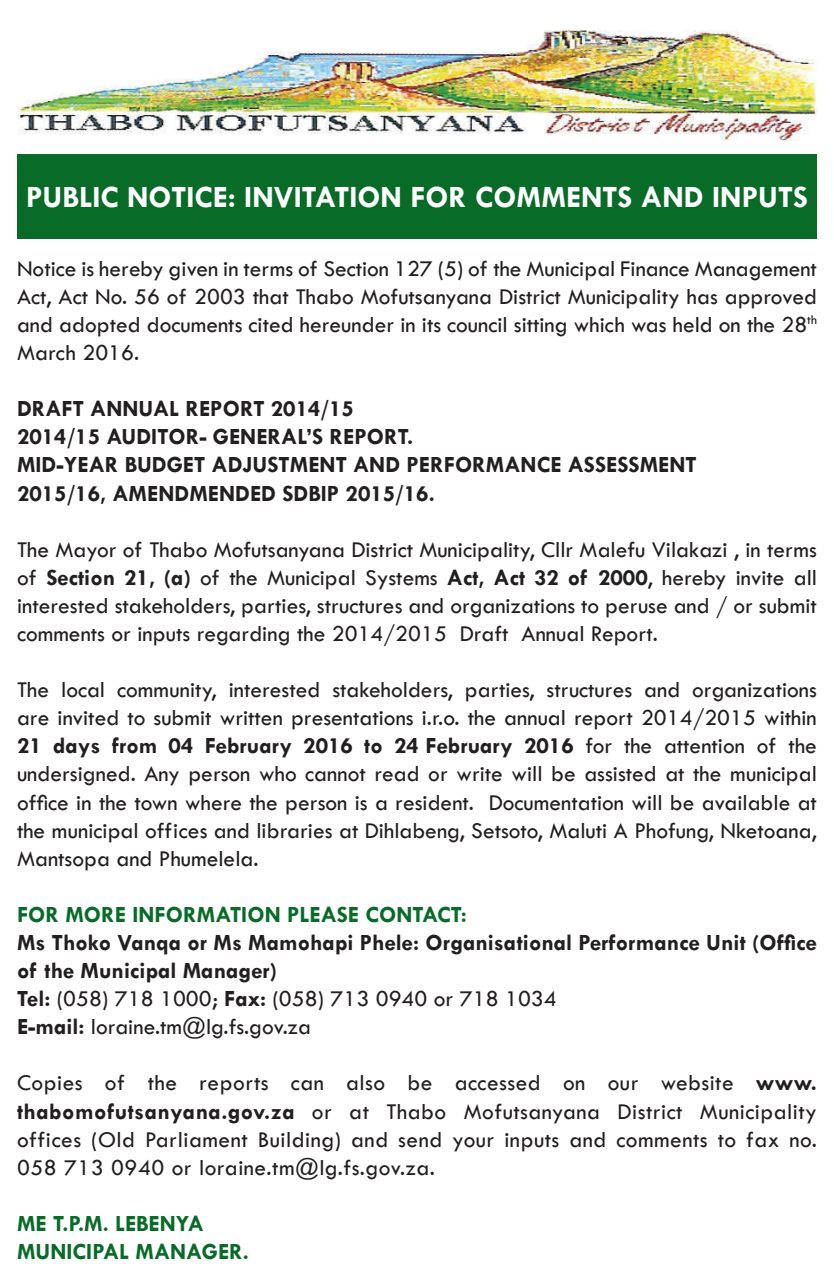
<style>
.page{position:relative;width:834px;height:1276px;background:#fff}
.page>*{position:absolute;margin:0;border:0;box-sizing:border-box;transform-origin:0 0}
.t1{font:700 31.2px "Tw Cen";color:#fff}
.t2{font:23.4px/28.2px "Tw Cen";color:#231f20;text-align:justify}
.t3{font:700 23.4px/28.2px "Tw Cen";color:#231f20}
.t4{font:700 23.4px "Tw Cen";color:#086c28}
.s1{font-weight:700}
</style>
<div class="page">
<div style="left:17px;top:154px;width:799px;height:84px;background:#086c28"></div>
<img style="left:17px;top:30px;width:799px;height:111px">
<p class="t1" style="left:26px;top:178px;width:783px">PUBLIC NOTICE: INVITATION FOR COMMENTS AND INPUTS</p>
<p class="t2" style="left:17px;top:254px;width:801px">Notice is hereby given in terms of Section 127 (5) of the Municipal Finance Management Act, Act No. 56 of 2003 that Thabo Mofutsanyana District Municipality has approved and adopted documents cited hereunder in its council sitting which was held on the 28<sup>th </sup>March 2016.</p>
<p class="t3" style="left:17px;top:394px;width:338px">DRAFT ANNUAL REPORT 2014/15</p>
<p class="t3" style="left:17px;top:422px;width:398px">2014/15 AUDITOR- GENERAL’S REPORT.</p>
<p class="t3" style="left:17px;top:450px;width:681px">MID-YEAR BUDGET ADJUSTMENT AND PERFORMANCE ASSESSMENT</p>
<p class="t3" style="left:17px;top:478px;width:419px">2015/16, AMENDMENDED SDBIP 2015/16.</p>
<p class="t2" style="left:17px;top:535px;width:801px">The Mayor of Thabo Mofutsanyana District Municipality, Cllr Malefu Vilakazi , in terms of <span class="s1">Section 21, (a)</span> of the Municipal Systems <span class="s1">Act, Act 32 of 2000</span>, hereby invite all interested stakeholders, parties, structures and organizations to peruse and / or submit comments or inputs regarding the 2014/2015 Draft Annual Report.</p>
<p class="t2" style="left:17px;top:675px;width:801px">The local community, interested stakeholders, parties, structures and organizations are invited to submit written presentations i.r.o. the annual report 2014/2015 within <span class="s1">21 days from 04 February 2016 to 24 February 2016</span> for the attention of the undersigned. Any person who cannot read or write will be assisted at the municipal office in the town where the person is a resident. Documentation will be available at the municipal offices and libraries at Dihlabeng, Setsoto, Maluti A Phofung, Nketoana, Mantsopa and Phumelela.</p>
<p class="t4" style="left:17px;top:900px;width:451px">FOR MORE INFORMATION PLEASE CONTACT:</p>
<p class="t3" style="left:17px;top:928px;width:801px">Ms Thoko Vanqa or Ms Mamohapi Phele: Organisational Performance Unit (Office of the Municipal Manager)</p>
<p class="t2" style="left:17px;top:984px;width:541px"><span class="s1">Tel:</span> (058) 718 1000; <span class="s1">Fax:</span> (058) 713 0940 or 718 1034</p>
<p class="t2" style="left:17px;top:1012px;width:295px"><span class="s1">E-mail:</span> loraine.tm@lg.fs.gov.za</p>
<p class="t2" style="left:17px;top:1069px;width:801px">Copies of the reports can also be accessed on our website <span class="s1">www. thabomofutsanyana.gov.za</span> or at Thabo Mofutsanyana District Municipality offices (Old Parliament Building) and send your inputs and comments to fax no.<br>058 713 0940 or loraine.tm@lg.fs.gov.za.</p>
<p class="t4" style="left:17px;top:1209px;width:188px">ME T.P.M. LEBENYA</p>
<p class="t4" style="left:17px;top:1237px;width:233px">MUNICIPAL MANAGER.</p>
</div>
